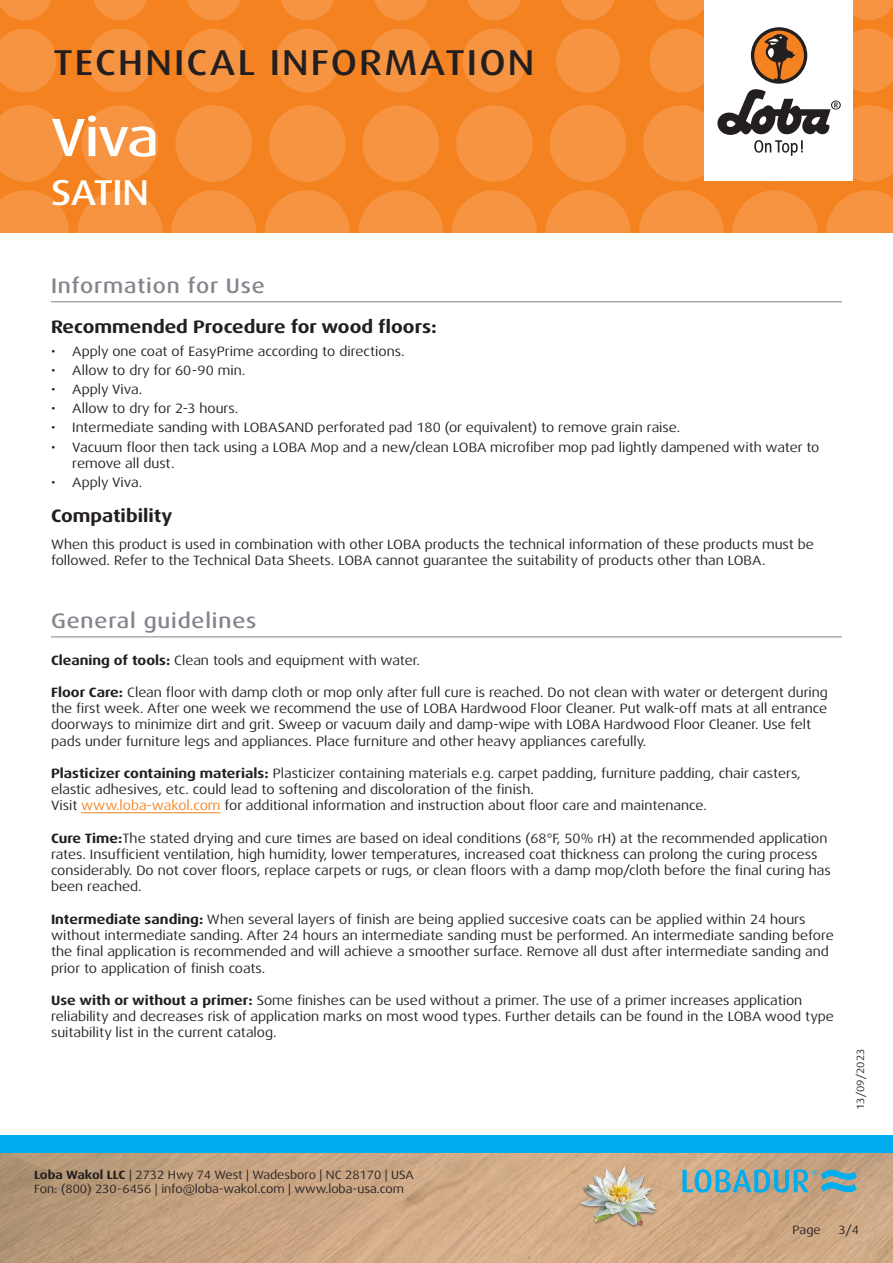
<style>
.page{position:relative;width:893px;height:1263px;background:#fff}
.page>*{position:absolute;margin:0;border:0;box-sizing:border-box;transform-origin:0 0}
.t1{font:500 expanded 54px "Dax Pro";color:#fff}
.t2{font:500 expanded 36px "Dax Pro";letter-spacing:.06em;color:#231f20}
.t3{font:500 expanded 36px "Dax Pro";letter-spacing:-.015em;color:#fff}
.Titel_grau{font:500 expanded 21px "Dax Pro";letter-spacing:.04em;color:#82858b}
.t4{font:700 expanded 18px "Dax Pro";color:#231f20}
.Text{font:expanded 13.5px/16.2px "Dax Pro";color:#231f20}
.t5{font:expanded 12px/14.4px "Dax Pro";color:#231f20}
.t6{font:expanded 10.5px "Dax Pro";color:#231f20}
.s1{font-weight:700}
.s2{color:#f58220}
</style>
<div class="page">
<div style="left:0;top:0;width:893px;height:233px;background:#f58220"></div>
<svg style="left:0;top:190px;width:69px;height:43px"></svg>
<svg style="left:78px;top:190px;width:85px;height:85px;fill:#f69441"></svg>
<svg style="left:171px;top:190px;width:85px;height:85px;fill:#f69441"></svg>
<svg style="left:265px;top:190px;width:85px;height:85px;fill:#f69441"></svg>
<svg style="left:358px;top:190px;width:85px;height:85px;fill:#f69441"></svg>
<svg style="left:545px;top:190px;width:85px;height:85px;fill:#f69441"></svg>
<svg style="left:452px;top:190px;width:85px;height:85px;fill:#f69441"></svg>
<svg style="left:732px;top:190px;width:85px;height:85px;fill:#f69441"></svg>
<svg style="left:639px;top:190px;width:85px;height:85px;fill:#f69441"></svg>
<svg style="left:826px;top:190px;width:67px;height:43px"></svg>
<svg style="left:0;top:105px;width:65px;height:77px"></svg>
<svg style="left:82px;top:105px;width:76px;height:77px"></svg>
<svg style="left:175px;top:105px;width:77px;height:77px"></svg>
<svg style="left:269px;top:105px;width:76px;height:77px"></svg>
<svg style="left:456px;top:105px;width:77px;height:77px"></svg>
<svg style="left:362px;top:105px;width:77px;height:77px"></svg>
<svg style="left:550px;top:105px;width:76px;height:77px"></svg>
<svg style="left:0;top:29px;width:56px;height:63px"></svg>
<svg style="left:182px;top:29px;width:64px;height:63px"></svg>
<svg style="left:88px;top:29px;width:64px;height:63px"></svg>
<svg style="left:275px;top:29px;width:64px;height:63px"></svg>
<svg style="left:462px;top:29px;width:64px;height:63px"></svg>
<svg style="left:369px;top:29px;width:64px;height:63px"></svg>
<svg style="left:556px;top:29px;width:64px;height:63px"></svg>
<svg style="left:0;top:0;width:51px;height:20px"></svg>
<svg style="left:187px;top:0;width:53px;height:20px"></svg>
<svg style="left:468px;top:0;width:53px;height:20px"></svg>
<svg style="left:655px;top:0;width:49px;height:20px"></svg>
<svg style="left:93px;top:0;width:54px;height:20px"></svg>
<svg style="left:374px;top:0;width:54px;height:20px"></svg>
<svg style="left:281px;top:0;width:53px;height:20px"></svg>
<svg style="left:561px;top:0;width:54px;height:20px"></svg>
<svg style="left:853px;top:0;width:40px;height:20px"></svg>
<img style="left:0;top:1152px;width:893px;height:111px">
<div style="left:0;top:1135px;width:893px;height:17px;background:#00aeef"></div>
<div style="left:704px;top:0;width:149px;height:181px;background:#fff"></div>
<svg style="left:643px;top:29px;width:250px;height:153px"></svg>
<img style="left:578px;top:1161px;width:82px;height:81px">
<svg style="left:682px;top:1169px;width:175px;height:24px"></svg>
<hr style="left:81px;top:812px;width:140px;height:1px;background:#f58220">
<hr style="left:51px;top:636px;width:791px;height:1px;background:#82858b">
<hr style="left:51px;top:301px;width:791px;height:1px;background:#82858b">
<h2 class="t2" style="left:53px;top:40px;width:483px">TECHNICAL INFORMATION</h2>
<p class="t1" style="left:51px;top:103px;width:109px">Viva</p>
<h2 class="t3" style="left:51px;top:169px;width:99px">SATIN</h2>
<p class="Titel_grau" style="left:51px;top:272px;width:215px">Information for Use</p>
<p class="t4" style="left:51px;top:315px;width:387px">Recommended Procedure for wood floors:</p>
<p class="Text" style="left:51px;top:343px;width:355px">• Apply one coat of EasyPrime according to directions.</p>
<p class="Text" style="left:51px;top:362px;width:196px">• Allow to dry for 60-90 min.</p>
<p class="Text" style="left:51px;top:381px;width:93px">• Apply Viva.</p>
<p class="Text" style="left:51px;top:400px;width:189px">• Allow to dry for 2-3 hours.</p>
<p class="Text" style="left:51px;top:420px;width:631px">• Intermediate sanding with LOBASAND perforated pad 180 (or equivalent) to remove grain raise.</p>
<p class="Text" style="left:72px;top:439px;width:749px;text-indent:-21px">• Vacuum floor then tack using a LOBA Mop and a new/clean LOBA microfiber mop pad lightly dampened with water to remove all dust.</p>
<p class="Text" style="left:51px;top:474px;width:93px">• Apply Viva.</p>
<p class="t4" style="left:51px;top:504px;width:123px">Compatibility</p>
<p class="Text" style="left:51px;top:536px;width:764px">When this product is used in combination with other LOBA products the technical information of these products must be followed. Refer to the Technical Data Sheets. LOBA cannot guarantee the suitability of products other than LOBA.</p>
<p class="Titel_grau" style="left:51px;top:607px;width:207px">General guidelines</p>
<p class="Text" style="left:51px;top:652px;width:371px"><span class="s1">Cleaning of tools:</span> Clean tools and equipment with water.</p>
<p class="Text" style="left:51px;top:684px;width:778px"><span class="s1">Floor Care:</span> Clean floor with damp cloth or mop only after full cure is reached. Do not clean with water or detergent during the first week. After one week we recommend the use of LOBA Hardwood Floor Cleaner. Put walk-off mats at all entrance doorways to minimize dirt and grit. Sweep or vacuum daily and damp-wipe with LOBA Hardwood Floor Cleaner. Use felt pads under furniture legs and appliances. Place furniture and other heavy appliances carefully.</p>
<p class="Text" style="left:51px;top:765px;width:751px"><span class="s1">Plasticizer containing materials:</span> Plasticizer containing materials e.g. carpet padding, furniture padding, chair casters, elastic adhesives, etc. could lead to softening and discoloration of the finish.</p>
<p class="Text" style="left:51px;top:798px;width:657px">Visit <span class="s2">www.loba-wakol.com</span> for additional information and instruction about floor care and maintenance.</p>
<p class="Text" style="left:51px;top:830px;width:781px"><span class="s1">Cure Time:</span>The stated drying and cure times are based on ideal conditions (68°F, 50% rH) at the recommended application rates. Insufficient ventilation, high humidity, lower temperatures, increased coat thickness can prolong the curing process considerably. Do not cover floors, replace carpets or rugs, or clean floors with a damp mop/cloth before the final curing has been reached.</p>
<p class="Text" style="left:51px;top:911px;width:784px"><span class="s1">Intermediate sanding:</span> When several layers of finish are being applied succesive coats can be applied within 24 hours without intermediate sanding. After 24 hours an intermediate sanding must be performed. An intermediate sanding before the final application is recommended and will achieve a smoother surface. Remove all dust after intermediate sanding and prior to application of finish coats.</p>
<p class="Text" style="left:51px;top:992px;width:784px"><span class="s1">Use with or without a primer:</span> Some finishes can be used without a primer. The use of a primer increases application reliability and decreases risk of application marks on most wood types. Further details can be found in the LOBA wood type suitability list in the current catalog.</p>
<p class="t6" style="left:854px;top:1110px;width:63px;rotate:-90deg">13/09/2023</p>
<p class="t5" style="left:34px;top:1167px;width:381px"><span class="s1">Loba Wakol LLC</span> | 2732 Hwy 74 West | Wadesboro | NC 28170 | USA<br>Fon: (800) 230-6456 | info@loba-wakol.com | www.loba-usa.com</p>
<p class="t5" style="left:793px;top:1223px;width:30px">Page</p>
<p class="t5" style="left:838px;top:1223px;width:22px">3/4</p>
</div>
